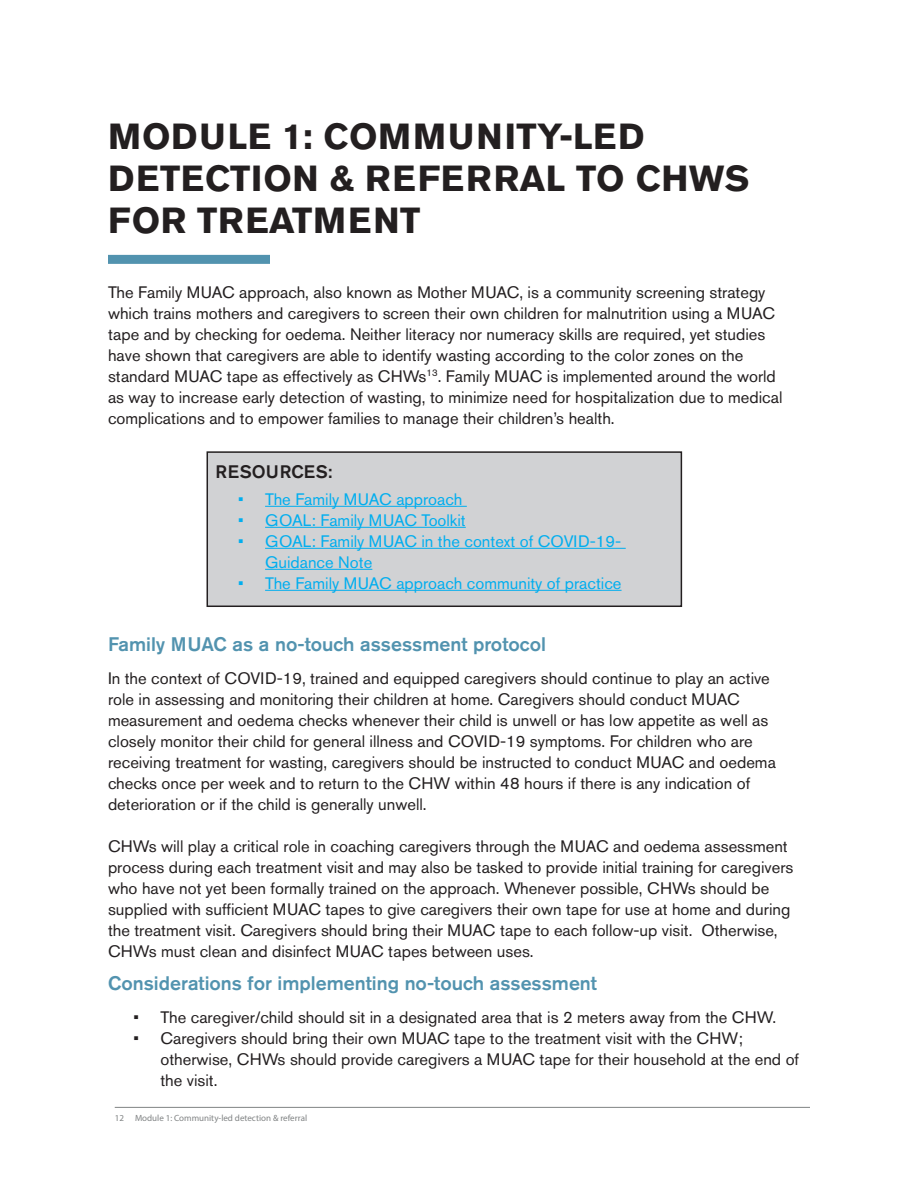
<style>
.page{position:relative;width:918px;height:1188px;background:#fff}
.page>*{position:absolute;margin:0;border:0;box-sizing:border-box;transform-origin:0 0}
.Chapter_Header{font:700 36px/42px "Akzidenz Grotesk Std";letter-spacing:.015em;color:#231f20}
.Executive_Summary_Bo{font:500 19.5px "Akzidenz Grotesk Pro";color:#5293af}
.Chapter_Header-2{font:500 18px "Akzidenz Grotesk Pro";letter-spacing:.02em;color:#231f20}
.Executive_Summary_Bo-2{font:16.5px/21px "Akzidenz Grotesk Pro";color:#231f20}
.t1{font:16.5px/21px "Akzidenz Grotesk Pro";color:#00aeef}
.t2{font:9px "Myriad Pro";color:#808384}
</style>
<div class="page">
<hr style="left:115px;top:1107px;width:695px;height:1px;background:#808384">
<div style="left:108px;top:255px;width:162px;height:9px;background:#5293af"></div>
<div style="left:207px;top:452px;width:474px;height:154px;background:#d1d2d4"></div>
<div style="left:207px;top:451px;width:475px;height:156px;border:2px solid #231f20"></div>
<hr style="left:265px;top:506px;width:202px;height:1px;background:#00aeef">
<hr style="left:265px;top:527px;width:201px;height:1px;background:#00aeef">
<hr style="left:265px;top:548px;width:361px;height:1px;background:#00aeef">
<hr style="left:265px;top:569px;width:107px;height:1px;background:#00aeef">
<hr style="left:265px;top:590px;width:357px;height:1px;background:#00aeef">
<p class="Chapter_Header" style="left:108px;top:115px;width:643px">MODULE 1: COMMUNITY-LED<br>DETECTION &amp; REFERRAL TO CHWS<br>FOR TREATMENT</p>
<p class="Executive_Summary_Bo-2" style="left:108px;top:281px;width:676px">The Family MUAC approach, also known as Mother MUAC, is a community screening strategy which trains mothers and caregivers to screen their own children for malnutrition using a MUAC tape and by checking for oedema. Neither literacy nor numeracy skills are required, yet studies have shown that caregivers are able to identify wasting according to the color zones on the standard MUAC tape as effectively as CHWs<sup>13</sup>. Family MUAC is implemented around the world as way to increase early detection of wasting, to minimize need for hospitalization due to medical complications and to empower families to manage their children’s health.</p>
<p class="Chapter_Header-2" style="left:216px;top:460px;width:118px">RESOURCES:</p>
<p class="t1" style="left:238px;top:488px;width:226px">• The Family MUAC approach</p>
<p class="t1" style="left:238px;top:509px;width:229px">• GOAL: Family MUAC Toolkit</p>
<p class="t1" style="left:265px;top:530px;width:358px;text-indent:-27px">• GOAL: Family MUAC in the context of COVID-19-<br>Guidance Note</p>
<p class="t1" style="left:238px;top:572px;width:385px">• The Family MUAC approach community of practice</p>
<p class="Executive_Summary_Bo" style="left:108px;top:632px;width:440px">Family MUAC as a no-touch assessment protocol</p>
<p class="Executive_Summary_Bo-2" style="left:108px;top:668px;width:669px">In the context of COVID-19, trained and equipped caregivers should continue to play an active role in assessing and monitoring their children at home. Caregivers should conduct MUAC measurement and oedema checks whenever their child is unwell or has low appetite as well as closely monitor their child for general illness and COVID-19 symptoms. For children who are receiving treatment for wasting, caregivers should be instructed to conduct MUAC and oedema checks once per week and to return to the CHW within 48 hours if there is any indication of deterioration or if the child is generally unwell.</p>
<p class="Executive_Summary_Bo-2" style="left:108px;top:836px;width:687px">CHWs will play a critical role in coaching caregivers through the MUAC and oedema assessment process during each treatment visit and may also be tasked to provide initial training for caregivers who have not yet been formally trained on the approach. Whenever possible, CHWs should be supplied with sufficient MUAC tapes to give caregivers their own tape for use at home and during the treatment visit. Caregivers should bring their MUAC tape to each follow-up visit. Otherwise, CHWs must clean and disinfect MUAC tapes between uses.</p>
<p class="Executive_Summary_Bo" style="left:108px;top:971px;width:491px">Considerations for implementing no-touch assessment</p>
<p class="Executive_Summary_Bo-2" style="left:134px;top:1007px;width:644px">• The caregiver/child should sit in a designated area that is 2 meters away from the CHW.</p>
<p class="Executive_Summary_Bo-2" style="left:160px;top:1028px;width:640px;text-indent:-27px">• Caregivers should bring their own MUAC tape to the treatment visit with the CHW; otherwise, CHWs should provide caregivers a MUAC tape for their household at the end of the visit.</p>
<p class="t2" style="left:135px;top:1113px;width:174px">Module 1: Community-led detection &amp; referral</p>
<p class="t2" style="left:115px;top:1113px;width:75px">12 Chapter name</p>
</div>
